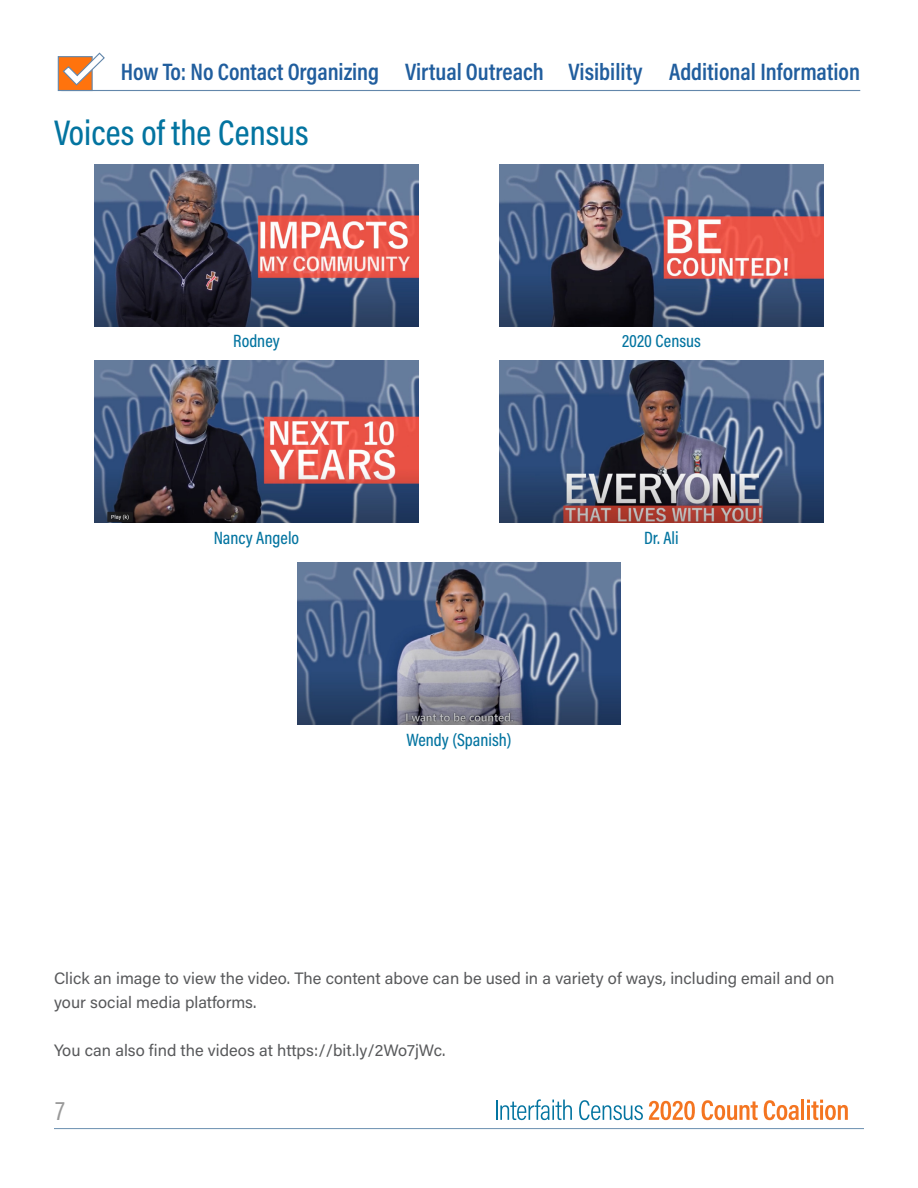
<style>
.page{position:relative;width:918px;height:1188px;background:#fff}
.page>*{position:absolute;margin:0;border:0;box-sizing:border-box;transform-origin:0 0}
.t1{font:36px "Acumin Variable Concept";letter-spacing:-.095em;color:#0374a0}
.t2{font:27px "Acumin Variable Concept";color:#999}
.t3{font:24px "Acumin Variable Concept";letter-spacing:-.07em;color:#215e9e}
.t4{font:18px "Acumin Variable Concept";letter-spacing:-.1em;color:#0374a0}
.t5{font:16.5px/24px "Acumin Variable Concept";letter-spacing:.02em;color:#58595b}
</style>
<div class="page">
<hr style="left:61px;top:90px;width:799px;height:1px;background:#6387ab">
<div style="left:58px;top:56px;width:35px;height:35px;background:#ff730d;border:1px solid #6387ab"></div>
<svg style="left:62px;top:52px;width:43px;height:34px"></svg>
<svg style="left:496px;top:1099px;width:76px;height:21px"></svg>
<svg style="left:579px;top:1100px;width:64px;height:20px"></svg>
<svg style="left:649px;top:1101px;width:46px;height:19px"></svg>
<svg style="left:702px;top:1100px;width:56px;height:20px"></svg>
<svg style="left:764px;top:1100px;width:35px;height:20px"></svg>
<hr style="left:801px;top:1100px;width:3px;height:20px;background:#f47521">
<svg style="left:807px;top:1100px;width:41px;height:20px"></svg>
<hr style="left:54px;top:1128px;width:810px;height:1px;background:#6b8fb0">
<img style="left:94px;top:164px;width:324px;height:162px">
<img style="left:500px;top:164px;width:323px;height:162px">
<img style="left:94px;top:361px;width:324px;height:162px">
<img style="left:297px;top:563px;width:324px;height:162px">
<img style="left:500px;top:361px;width:323px;height:162px">
<h3 class="t3" style="left:121px;top:55px;width:743px">How To: No Contact Organizing Virtual Outreach Visibility Additional Information</h3>
<h1 class="t1" style="left:54px;top:108px;width:259px">Voices of the Census</h1>
<p class="t4" style="left:233px;top:329px;width:49px">Rodney</p>
<p class="t4" style="left:622px;top:329px;width:81px">2020 Census</p>
<p class="t4" style="left:214px;top:525px;width:89px">Nancy Angelo</p>
<p class="t4" style="left:407px;top:728px;width:107px">Wendy (Spanish)</p>
<p class="t4" style="left:644px;top:525px;width:36px">Dr. Ali</p>
<p class="t5" style="left:54px;top:966px;width:782px">Click an image to view the video. The content above can be used in a variety of ways, including email and on your social media platforms.</p>
<p class="t5" style="left:54px;top:1038px;width:393px">You can also find the videos at https://bit.ly/2Wo7jWc.</p>
<h2 class="t2" style="left:56px;top:1092px;width:14px">7</h2>
</div>
